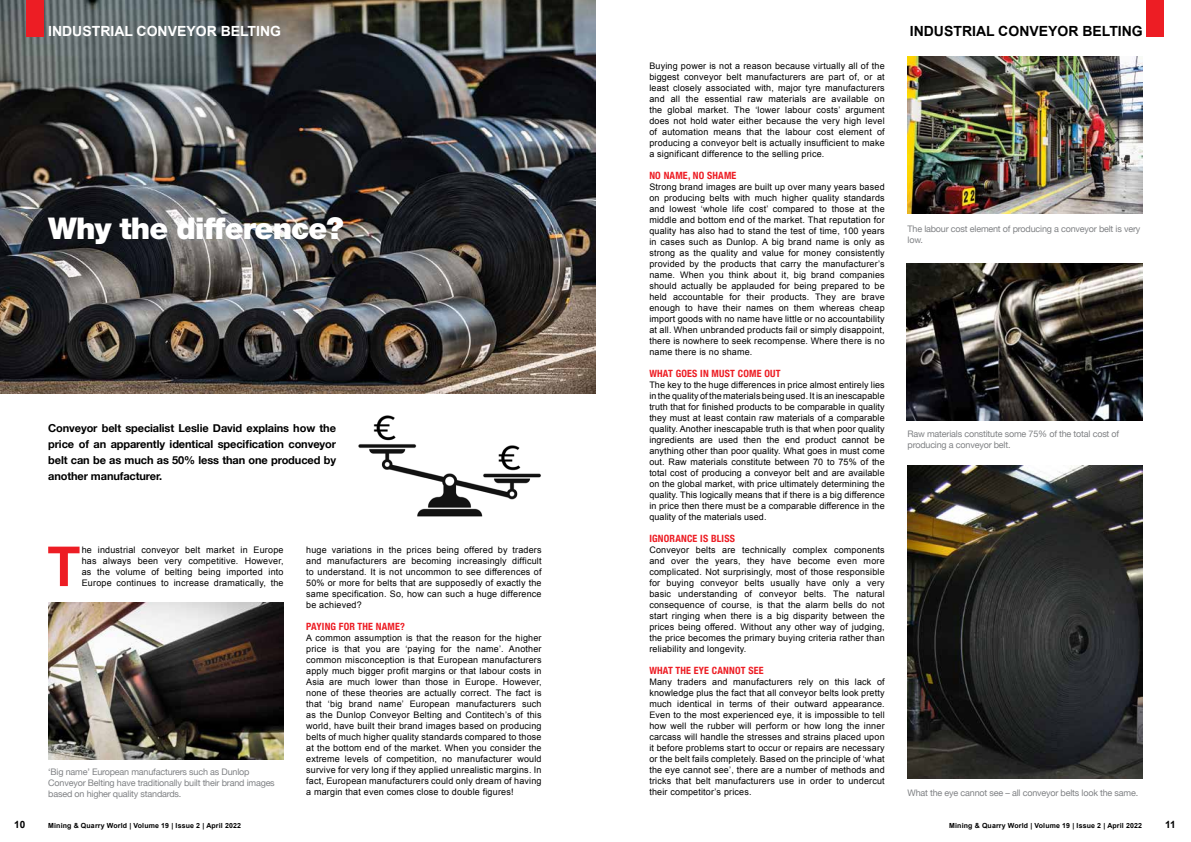
<style>
.page{position:relative;width:1191px;height:842px;background:#fff}
.page>*{position:absolute;margin:0;border:0;box-sizing:border-box;transform-origin:0 0}
.t1{font:700 55.1px "Arial";color:#ed1d24}
.t2{font:900 30px "Helvetica Neue";letter-spacing:-.03em;color:#fff}
.t3{font:700 14px "Arial";color:#fff}
.t4{font:700 14px "Arial";color:#000}
.t5{font:700 11px/16px "Helvetica Neue";letter-spacing:-.01em;color:#000;text-align:justify}
.t6{font:700 condensed 10px "Helvetica Neue";letter-spacing:.02em;color:#ed1d24}
.t7{font:700 10px "Arial";color:#000}
.t8{font:9px/11px "Arial";letter-spacing:.02em;color:#000;text-align:justify}
.t9{font:9px/10.8px "Helvetica Neue";letter-spacing:-.02em;color:#808285}
.t10{font:700 7px "Arial";letter-spacing:.02em;color:#000}
</style>
<div class="page">
<img style="left:0;top:0;width:595px;height:393px">
<div style="left:26px;top:0;width:18px;height:36px;background:#ed1d24"></div>
<div style="left:1146px;top:0;width:18px;height:36px;background:#ed1d24"></div>
<img style="left:358px;top:415px;width:183px;height:102px">
<img style="left:48px;top:603px;width:235px;height:156px">
<img style="left:907px;top:57px;width:235px;height:157px">
<img style="left:906px;top:264px;width:236px;height:157px">
<img style="left:907px;top:465px;width:235px;height:314px">
<h3 class="t3" style="left:48px;top:22px;width:234px">INDUSTRIAL CONVEYOR BELTING</h3>
<h3 class="t4" style="left:910px;top:22px;width:234px">INDUSTRIAL CONVEYOR BELTING</h3>
<h2 class="t2" style="left:48px;top:210px;width:297px">Why the difference?</h2>
<p class="t5" style="left:48px;top:421px;width:289px">Conveyor belt specialist Leslie David explains how the price of an apparently identical specification conveyor belt can be as much as 50% less than one produced by another manufacturer.</p>
<h1 class="t1" style="left:47px;top:530px;width:35px">T</h1>
<p class="t8" style="left:82px;top:544px;width:203px">he industrial conveyor belt market in Europe has always been very competitive. However, as the volume of belting being imported into Europe continues to increase dramatically, the</p>
<p class="t8" style="left:306px;top:544px;width:237px">huge variations in the prices being offered by traders and manufacturers are becoming increasingly difficult to understand. It is not uncommon to see differences of 50% or more for belts that are supposedly of exactly the same specification. So, how can such a huge difference be achieved?</p>
<p class="t6" style="left:306px;top:618px;width:100px">PAYING FOR THE NAME?</p>
<p class="t8" style="left:306px;top:632px;width:237px">A common assumption is that the reason for the higher price is that you are ‘paying for the name’. Another common misconception is that European manufacturers apply much bigger profit margins or that labour costs in Asia are much lower than those in Europe. However, none of these theories are actually correct. The fact is that ‘big brand name’ European manufacturers such as the Dunlop Conveyor Belting and Contitech’s of this world, have built their brand images based on producing belts of much higher quality standards compared to those at the bottom end of the market. When you consider the extreme levels of competition, no manufacturer would survive for very long if they applied unrealistic margins. In fact, European manufacturers could only dream of having a margin that even comes close to double figures!</p>
<p class="t9" style="left:48px;top:767px;width:228px">‘Big name’ European manufacturers such as Dunlop<br>Conveyor Belting have traditionally built their brand images based on higher quality standards.</p>
<p class="t8" style="left:649px;top:60px;width:237px">Buying power is not a reason because virtually all of the biggest conveyor belt manufacturers are part of, or at least closely associated with, major tyre manufacturers and all the essential raw materials are available on the global market. The ‘lower labour costs’ argument does not hold water either because the very high level of automation means that the labour cost element of producing a conveyor belt is actually insufficient to make a significant difference to the selling price.</p>
<p class="t6" style="left:649px;top:167px;width:89px">NO NAME, NO SHAME</p>
<p class="t8" style="left:649px;top:181px;width:237px">Strong brand images are built up over many years based on producing belts with much higher quality standards and lowest ‘whole life cost’ compared to those at the middle and bottom end of the market. That reputation for quality has also had to stand the test of time, 100 years in cases such as Dunlop. A big brand name is only as strong as the quality and value for money consistently provided by the products that carry the manufacturer’s name. When you think about it, big brand companies should actually be applauded for being prepared to be held accountable for their products. They are brave enough to have their names on them whereas cheap import goods with no name have little or no accountability at all. When unbranded products fail or simply disappoint, there is nowhere to seek recompense. Where there is no name there is no shame.</p>
<p class="t6" style="left:649px;top:365px;width:133px">WHAT GOES IN MUST COME OUT</p>
<p class="t8" style="left:649px;top:379px;width:237px">The key to the huge differences in price almost entirely lies in the quality of the materials being used. It is an inescapable truth that for finished products to be comparable in quality they must at least contain raw materials of a comparable quality. Another inescapable truth is that when poor quality ingredients are used then the end product cannot be anything other than poor quality. What goes in must come out. Raw materials constitute between 70 to 75% of the total cost of producing a conveyor belt and are available on the global market, with price ultimately determining the quality. This logically means that if there is a big difference in price then there must be a comparable difference in the quality of the materials used.</p>
<p class="t6" style="left:649px;top:530px;width:87px">IGNORANCE IS BLISS</p>
<p class="t8" style="left:649px;top:544px;width:237px">Conveyor belts are technically complex components and over the years, they have become even more complicated. Not surprisingly, most of those responsible for buying conveyor belts usually have only a very basic understanding of conveyor belts. The natural consequence of course, is that the alarm bells do not start ringing when there is a big disparity between the prices being offered. Without any other way of judging, the price becomes the primary buying criteria rather than reliability and longevity.</p>
<p class="t6" style="left:649px;top:662px;width:116px">WHAT THE EYE CANNOT SEE</p>
<p class="t8" style="left:649px;top:676px;width:237px">Many traders and manufacturers rely on this lack of knowledge plus the fact that all conveyor belts look pretty much identical in terms of their outward appearance.<br>Even to the most experienced eye, it is impossible to tell how well the rubber will perform or how long the inner carcass will handle the stresses and strains placed upon it before problems start to occur or repairs are necessary or the belt fails completely. Based on the principle of ‘what the eye cannot see’, there are a number of methods and tricks that belt manufacturers use in order to undercut their competitor’s prices.</p>
<p class="t9" style="left:907px;top:224px;width:234px">The labour cost element of producing a conveyor belt is very low.</p>
<p class="t9" style="left:907px;top:429px;width:213px">Raw materials constitute some 75% of the total cost of producing a conveyor belt.</p>
<p class="t9" style="left:907px;top:788px;width:232px">What the eye cannot see – all conveyor belts look the same.</p>
<p class="t7" style="left:14px;top:818px;width:13px">10</p>
<p class="t7" style="left:1165px;top:818px;width:12px">11</p>
<p class="t10" style="left:48px;top:821px;width:194px">Mining &amp; Quarry World | Volume 19 | Issue 2 | April 2022</p>
<p class="t10" style="left:949px;top:821px;width:194px">Mining &amp; Quarry World | Volume 19 | Issue 2 | April 2022</p>
</div>
